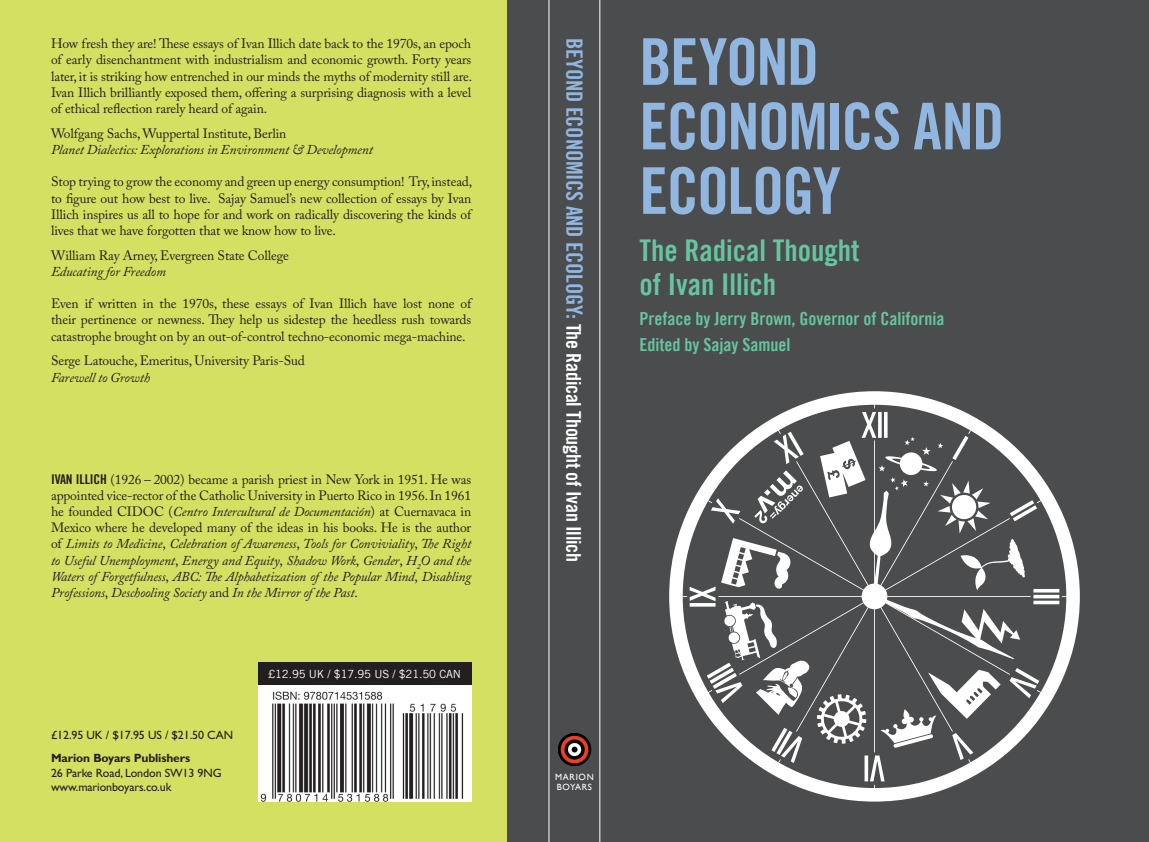
<style>
.page{position:relative;width:1149px;height:842px;background:#fff}
.page>*{position:absolute;margin:0;border:0;box-sizing:border-box;transform-origin:0 0}
.t1{font:64.5px/64.5px "Trade Gothic LT Bold Cond Twenty";letter-spacing:-.025em;color:#91b7e1}
.t2{font:30px/34.5px "Trade Gothic LT Bold Cond Twenty";color:#66c4a0}
.t3{font:20.25px "Trade Gothic LT Bold Cond Twenty";letter-spacing:-.01em;color:#fff}
.t4{font:18px/25.8px "Trade Gothic LT Bold Cond Twenty";color:#66c4a0}
.t5{font:13.5px/16.2px "Adobe Caslon Pro";letter-spacing:-.01em;color:#231f20;text-align:justify}
.t6{font:italic 13.5px/16.2px "Adobe Caslon Pro";letter-spacing:-.01em;color:#231f20;text-align:justify}
.t7{font:12px/14.4px "Gill Sans";letter-spacing:-.01em;color:#231f20}
.t8{font:700 12px "Gill Sans";letter-spacing:-.01em;color:#231f20}
.t9{font:11.25px "Trade Gothic LT";letter-spacing:-.01em;color:#fff}
.t10{font:9px/10.8px "Gill Sans";letter-spacing:.075em;color:#fff}
.s1{font-family:"Trade Gothic LT Bold Cond Twenty";font-style:normal}
.s2{font-style:normal}
.s3{font-size:22.5px;color:#91b7e1}
</style>
<div class="page">
<div style="left:506px;top:0;width:642px;height:842px;background:#4b4c4d"></div>
<div style="left:0;top:0;width:507px;height:842px;background:#d4e062"></div>
<img style="left:558px;top:733px;width:33px;height:34px">
<div style="left:258px;top:684px;width:213px;height:117px;background:#fff"></div>
<svg style="left:669px;top:391px;width:410px;height:410px"></svg>
<svg style="left:680px;top:403px;width:387px;height:387px"></svg>
<svg style="left:773px;top:432px;width:30px;height:8px"></svg>
<svg style="left:710px;top:498px;width:8px;height:26px"></svg>
<svg style="left:771px;top:752px;width:31px;height:11px"></svg>
<svg style="left:1030px;top:668px;width:8px;height:30px"></svg>
<hr style="left:1033px;top:601px;width:25px;height:3px;background:#fff">
<hr style="left:1033px;top:595px;width:25px;height:3px;background:#fff">
<hr style="left:1033px;top:589px;width:25px;height:3px;background:#fff">
<svg style="left:718px;top:440px;width:312px;height:312px"></svg>
<svg style="left:754px;top:470px;width:49px;height:54px"></svg>
<svg style="left:816px;top:670px;width:184px;height:111px"></svg>
<div style="left:861px;top:583px;width:26px;height:26px;background:#fff;border-radius:50%"></div>
<svg style="left:819px;top:412px;width:217px;height:178px"></svg>
<svg style="left:884px;top:599px;width:135px;height:60px"></svg>
<svg style="left:689px;top:538px;width:121px;height:177px"></svg>
<img style="left:260px;top:691px;width:204px;height:110px">
<div style="left:258px;top:662px;width:213px;height:23px;background:#231f20"></div>
<hr style="left:548px;top:0;width:1px;height:842px;background:#fff">
<hr style="left:599px;top:0;width:1px;height:842px;background:#fff">
<p class="t5" style="left:51px;top:35px;width:422px">How fresh they are! These essays of Ivan Illich date back to the 1970s, an epoch of early disenchantment with industrialism and economic growth. Forty years later, it is striking how entrenched in our minds the myths of modernity still are.<br>Ivan Illich brilliantly exposed them, offering a surprising diagnosis with a level of ethical reflection rarely heard of again.</p>
<p class="t5" style="left:51px;top:125px;width:237px">Wolfgang Sachs, Wuppertal Institute, Berlin</p>
<p class="t6" style="left:51px;top:141px;width:323px">Planet Dialectics: Explorations in Environment &amp; Development</p>
<p class="t5" style="left:51px;top:174px;width:422px">Stop trying to grow the economy and green up energy consumption! Try, instead, to figure out how best to live. Sajay Samuel’s new collection of essays by Ivan Illich inspires us all to hope for and work on radically discovering the kinds of lives that we have forgotten that we know how to live.</p>
<p class="t5" style="left:51px;top:247px;width:239px">William Ray Arney, Evergreen State College</p>
<p class="t6" style="left:51px;top:263px;width:116px">Educating for Freedom</p>
<p class="t5" style="left:51px;top:295px;width:421px">Even if written in the 1970s, these essays of Ivan Illich have lost none of their pertinence or newness. They help us sidestep the heedless rush towards catastrophe brought on by an out-of-control techno-economic mega-machine.</p>
<p class="t5" style="left:51px;top:353px;width:255px">Serge Latouche, Emeritus, University Paris-Sud</p>
<p class="t6" style="left:51px;top:369px;width:100px">Farewell to Growth</p>
<p class="t6" style="left:51px;top:471px;width:421px"><span class="s1">IVAN ILLICH</span> <span class="s2">(1926 – 2002) became a parish priest in New York in 1951. He was appointed vice-rector of the Catholic University in Puerto Rico in 1956. In 1961 he founded CIDOC (</span>Centro Intercultural de Documentación<span class="s2">) at Cuernavaca in Mexico where he developed many of the ideas in his books. He is the author of</span> Limits to Medicine<span class="s2">,</span> Celebration of Awareness<span class="s2">,</span> Tools for Conviviality<span class="s2">,</span> The Right to Useful Unemployment<span class="s2">,</span> Energy and Equity<span class="s2">,</span> Shadow Work<span class="s2">,</span> Gender<span class="s2">,</span> H<sub>2</sub>O and the Waters of Forgetfulness<span class="s2">,</span> ABC: The Alphabetization of the Popular Mind<span class="s2">,</span> Disabling Professions<span class="s2">,</span> Deschooling Society <span class="s2">and</span> In the Mirror of the Past<span class="s2">.</span></p>
<p class="t9" style="left:268px;top:667px;width:194px">£12.95 UK / $17.95 US / $21.50 CAN</p>
<h3 class="t3" style="left:585px;top:38px;width:525px;rotate:90deg"><span class="s3">Beyond Economics and Ecology:</span> The Radical Thought of Ivan Illich</h3>
<p class="t7" style="left:51px;top:728px;width:183px">£12.95 UK / $17.95 US / $21.50 CAN</p>
<p class="t8" style="left:51px;top:751px;width:141px">Marion Boyars Publishers</p>
<p class="t7" style="left:51px;top:765px;width:172px">26 Parke Road, London SW13 9NG www.marionboyars.co.uk</p>
<p class="t10" style="left:555px;top:771px;width:40px">MARION<br>BOYARS</p>
<h1 class="t1" style="left:639px;top:29px;width:366px">BEYOND<br>ECONOMICS AND<br>ECOLOGY</h1>
<h2 class="t2" style="left:639px;top:233px;width:221px">The Radical Thought of Ivan Illich</h2>
<h3 class="t4" style="left:639px;top:306px;width:306px">Preface by Jerry Brown, Governor of California<br>Edited by Sajay Samuel</h3>
</div>
